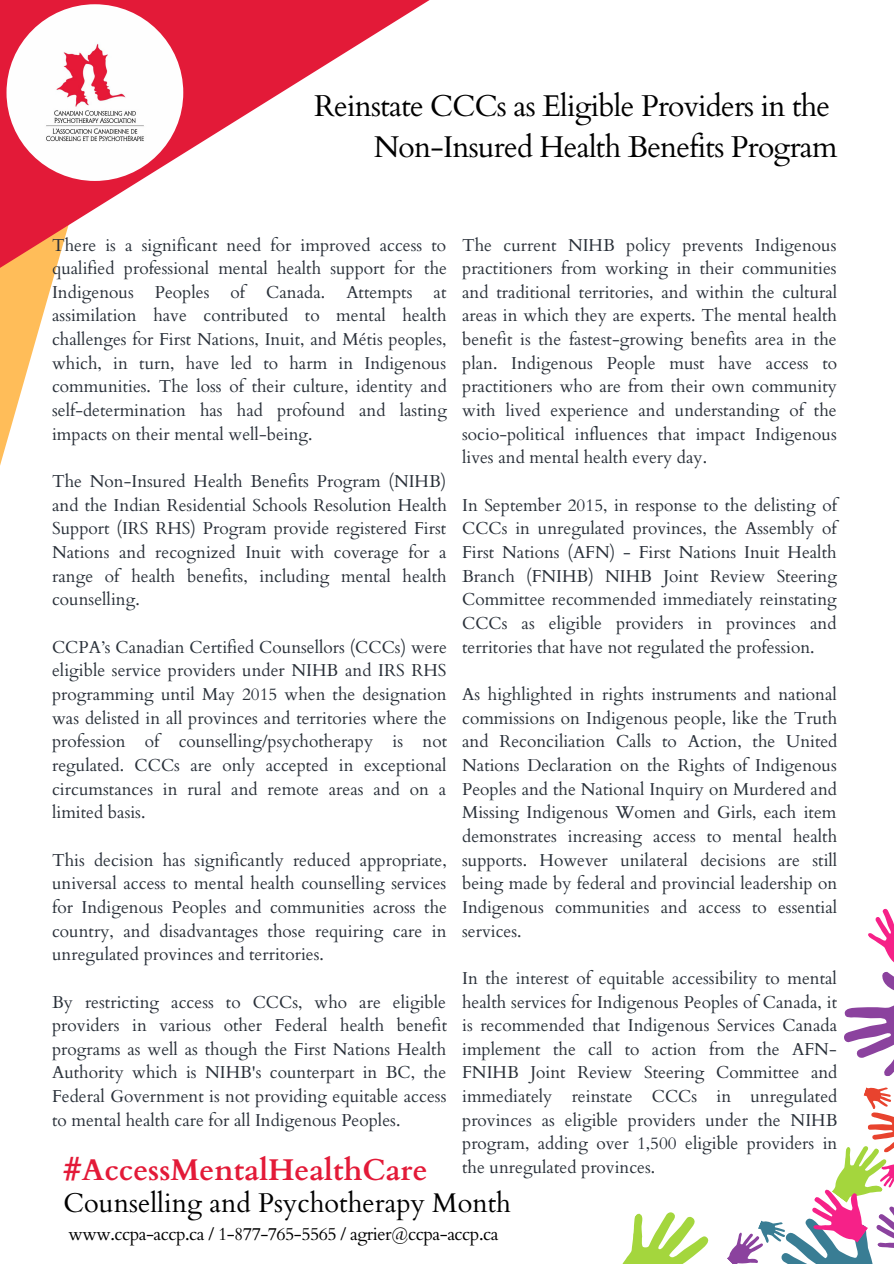
<style>
.page{position:relative;width:894px;height:1264px;background:#fff}
.page>*{position:absolute;margin:0;border:0;box-sizing:border-box;transform-origin:0 0}
.t1{font:30px "Cardo";letter-spacing:-.025em;color:#000}
.t2{font:700 30px "Cardo";color:#e31a38}
.t3{font:27px "Cardo";color:#000}
.t4{font:18px "Cardo";letter-spacing:-.03em;color:#000}
.t5{font:17.25px/23.7px "Cardo";color:#293039;text-align:justify}
</style>
<div class="page">
<svg style="left:0;top:0;width:430px;height:451px"></svg>
<img style="left:7px;top:4px;width:176px;height:177px;border-radius:50%">
<svg style="left:623px;top:908px;width:270px;height:355px"></svg>
<p class="t1" style="left:314px;top:86px;width:517px">Reinstate CCCs as Eligible Providers in the</p>
<p class="t1" style="left:373px;top:128px;width:465px">Non-Insured Health Benefits Program</p>
<p class="t5" style="left:52px;top:233px;width:396px">There is a significant need for improved access to qualified professional mental health support for the Indigenous Peoples of Canada. Attempts at assimilation have contributed to mental health challenges for First Nations, Inuit, and Métis peoples, which, in turn, have led to harm in Indigenous communities. The loss of their culture, identity and self-determination has had profound and lasting impacts on their mental well-being.</p>
<p class="t5" style="left:52px;top:470px;width:396px">The Non-Insured Health Benefits Program (NIHB) and the Indian Residential Schools Resolution Health Support (IRS RHS) Program provide registered First Nations and recognized Inuit with coverage for a range of health benefits, including mental health counselling.</p>
<p class="t5" style="left:52px;top:635px;width:396px">CCPA’s Canadian Certified Counsellors (CCCs) were eligible service providers under NIHB and IRS RHS programming until May 2015 when the designation was delisted in all provinces and territories where the profession of counselling/psychotherapy is not regulated. CCCs are only accepted in exceptional circumstances in rural and remote areas and on a limited basis.</p>
<p class="t5" style="left:52px;top:848px;width:396px">This decision has significantly reduced appropriate, universal access to mental health counselling services for Indigenous Peoples and communities across the country, and disadvantages those requiring care in unregulated provinces and territories.</p>
<p class="t5" style="left:52px;top:990px;width:396px">By restricting access to CCCs, who are eligible providers in various other Federal health benefit programs as well as though the First Nations Health Authority which is NIHB's counterpart in BC, the Federal Government is not providing equitable access to mental health care for all Indigenous Peoples.</p>
<p class="t5" style="left:462px;top:233px;width:376px">The current NIHB policy prevents Indigenous practitioners from working in their communities and traditional territories, and within the cultural areas in which they are experts. The mental health benefit is the fastest-growing benefits area in the plan. Indigenous People must have access to practitioners who are from their own community with lived experience and understanding of the socio-political influences that impact Indigenous lives and mental health every day.</p>
<p class="t5" style="left:462px;top:493px;width:376px">In September 2015, in response to the delisting of CCCs in unregulated provinces, the Assembly of First Nations (AFN) - First Nations Inuit Health Branch (FNIHB) NIHB Joint Review Steering Committee recommended immediately reinstating CCCs as eligible providers in provinces and territories that have not regulated the profession.</p>
<p class="t5" style="left:462px;top:682px;width:377px">As highlighted in rights instruments and national commissions on Indigenous people, like the Truth and Reconciliation Calls to Action, the United Nations Declaration on the Rights of Indigenous Peoples and the National Inquiry on Murdered and Missing Indigenous Women and Girls, each item demonstrates increasing access to mental health supports. However unilateral decisions are still being made by federal and provincial leadership on Indigenous communities and access to essential services.</p>
<p class="t5" style="left:462px;top:966px;width:377px">In the interest of equitable accessibility to mental health services for Indigenous Peoples of Canada, it is recommended that Indigenous Services Canada implement the call to action from the AFN-FNIHB Joint Review Steering Committee and immediately reinstate CCCs in unregulated provinces as eligible providers under the NIHB program, adding over 1,500 eligible providers in the unregulated provinces.</p>
<p class="t2" style="left:64px;top:1149px;width:365px">#AccessMentalHealthCare</p>
<p class="t3" style="left:64px;top:1185px;width:449px">Counselling and Psychotherapy Month</p>
<p class="t4" style="left:69px;top:1222px;width:431px">www.ccpa-accp.ca / 1-877-765-5565 / agrier@ccpa-accp.ca</p>
</div>
